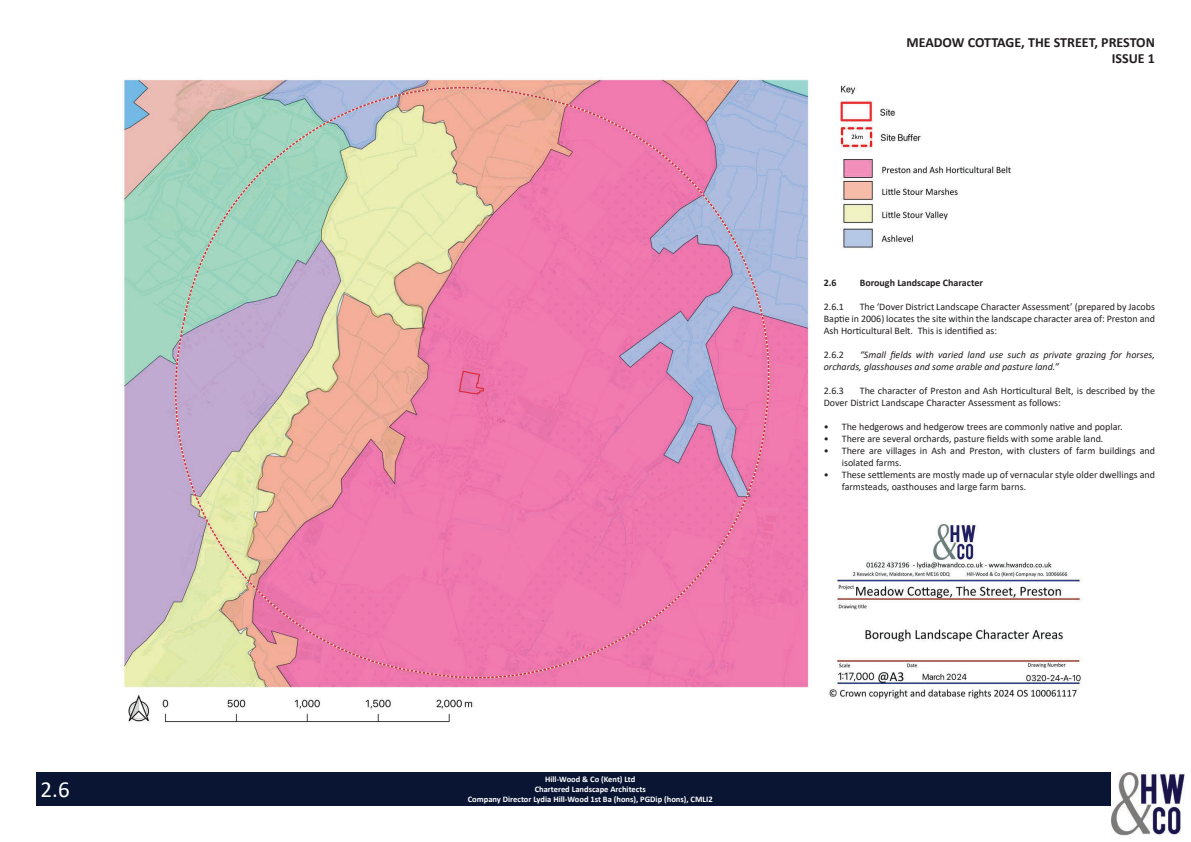
<style>
.page{position:relative;width:1191px;height:842px;background:#fff}
.page>*{position:absolute;margin:0;border:0;box-sizing:border-box;transform-origin:0 0}
.t1{font:23px "Calibri";color:#fff}
.t2{font:700 14px/16.8px "Calibri";color:#231f20;text-align:right}
.t3{font:10px/12px "Calibri";color:#231f20}
.t4{font:italic 10px/12px "Calibri";color:#231f20}
.t5{font:700 10px "Calibri";color:#231f20}
.t6{font:700 8.5px/10.2px "Calibri";color:#fff;text-align:center}
</style>
<div class="page">
<div style="left:36px;top:773px;width:1119px;height:33px;background:#091533"></div>
<img style="left:1111px;top:773px;width:74px;height:63px">
<img style="left:122px;top:79px;width:960px;height:644px">
<div style="left:823px;top:254px;width:332px;height:265px;background:#fff"></div>
<h1 class="t1" style="left:41px;top:773px;width:31px">2.6</h1>
<h2 class="t2" style="left:906px;top:33px;width:250px">MEADOW COTTAGE, THE STREET, PRESTON<br>ISSUE 1</h2>
<p class="t5" style="left:823px;top:276px;width:14px">2.6</p>
<p class="t5" style="left:859px;top:276px;width:125px">Borough Landscape Character</p>
<p class="t3" style="left:823px;top:300px;width:22px">2.6.1</p>
<p class="t3" style="left:823px;top:300px;width:333px;text-align:justify;text-indent:36px">The ‘Dover District Landscape Character Assessment’ (prepared by Jacobs Baptie in 2006) locates the site within the landscape character area of: Preston and Ash Horticultural Belt. This is identified as:</p>
<p class="t3" style="left:823px;top:348px;width:22px">2.6.2</p>
<p class="t4" style="left:823px;top:348px;width:333px;text-indent:36px">“Small fields with varied land use such as private grazing for horses, orchards, glasshouses and some arable and pasture land.”</p>
<p class="t3" style="left:823px;top:384px;width:22px">2.6.3</p>
<p class="t3" style="left:823px;top:384px;width:333px;text-indent:36px">The character of Preston and Ash Horticultural Belt, is described by the<br>Dover District Landscape Character Assessment as follows:</p>
<p class="t3" style="left:823px;top:420px;width:300px">• The hedgerows and hedgerow trees are commonly native and poplar.</p>
<p class="t3" style="left:823px;top:432px;width:281px">• There are several orchards, pasture fields with some arable land.</p>
<p class="t3" style="left:841px;top:444px;width:315px;text-indent:-18px">• There are villages in Ash and Preston, with clusters of farm buildings and isolated farms.</p>
<p class="t3" style="left:842px;top:468px;width:315px;text-indent:-18px">• These settlements are mostly made up of vernacular style older dwellings and farmsteads, oasthouses and large farm barns.</p>
<p class="t6" style="left:468px;top:773px;width:246px">Hill-Wood &amp; Co (Kent) Ltd<br>Chartered Landscape Architects<br>Company Director Lydia Hill-Wood 1st Ba (hons), PGDip (hons), CMLI2</p>
</div>
